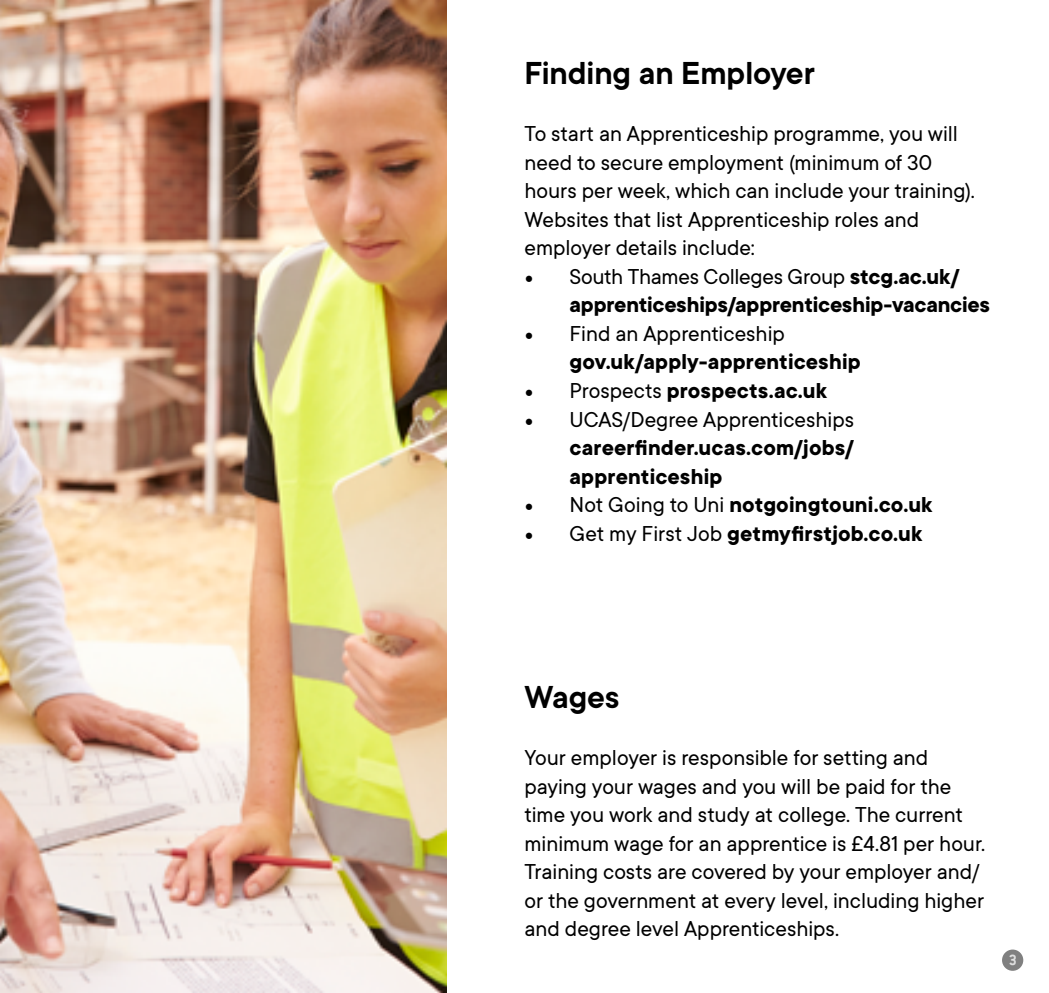
<style>
.page{position:relative;width:1049px;height:993px;background:#fff}
.page>*{position:absolute;margin:0;border:0;box-sizing:border-box;transform-origin:0 0}
.t1{font:600 35px "TT Commons";letter-spacing:-.005em;color:#000}
.t2{font:23.75px/28.5px "TT Commons";color:#000}
.t3{font:700 23.75px/28.5px "TT Commons";letter-spacing:.005em;color:#000}
.t4{font:700 16.25px "Conduit ITC";color:#fff}
.s1{font-family:"Minion Pro";font-weight:400}
.s2{font-weight:400}
</style>
<div class="page">
<img style="left:0;top:0;width:446px;height:992px">
<div style="left:1002px;top:949px;width:21px;height:21px;background:#808080;border-radius:50%"></div>
<h1 class="t1" style="left:524px;top:51px;width:292px">Finding an Employer</h1>
<p class="t2" style="left:524px;top:119px;width:452px">To start an Apprenticeship programme, you will need to secure employment (minimum of 30 hours per week, which can include your training).<br>Websites that list Apprenticeship roles and employer details include:</p>
<p class="t3" style="left:569px;top:261px;width:422px;text-indent:-45px"><span class="s1">•</span> <span class="s2">South Thames Colleges Group</span> stcg.ac.uk/ apprenticeships/apprenticeship-vacancies</p>
<p class="t3" style="left:569px;top:318px;width:293px;text-indent:-45px"><span class="s1">•</span> <span class="s2">Find an Apprenticeship </span>gov.uk/apply-apprenticeship</p>
<p class="t3" style="left:524px;top:375px;width:304px"><span class="s1">•</span> <span class="s2">Prospects</span> prospects.ac.uk</p>
<p class="t3" style="left:569px;top:404px;width:286px;text-align:justify;text-indent:-45px"><span class="s1">•</span> <span class="s2">UCAS/Degree Apprenticeships </span>careerfinder.ucas.com/jobs/ apprenticeship</p>
<p class="t3" style="left:524px;top:489px;width:409px"><span class="s1">•</span> <span class="s2">Not Going to Uni</span> notgoingtouni.co.uk</p>
<p class="t3" style="left:524px;top:518px;width:399px"><span class="s1">•</span> <span class="s2">Get my First Job</span> getmyfirstjob.co.uk</p>
<h1 class="t1" style="left:524px;top:674px;width:97px">Wages</h1>
<p class="t2" style="left:524px;top:742px;width:462px">Your employer is responsible for setting and paying your wages and you will be paid for the time you work and study at college. The current minimum wage for an apprentice is £4.81 per hour.<br>Training costs are covered by your employer and/ or the government at every level, including higher and degree level Apprenticeships.</p>
<p class="t4" style="left:1008px;top:950px;width:10px">3</p>
</div>
